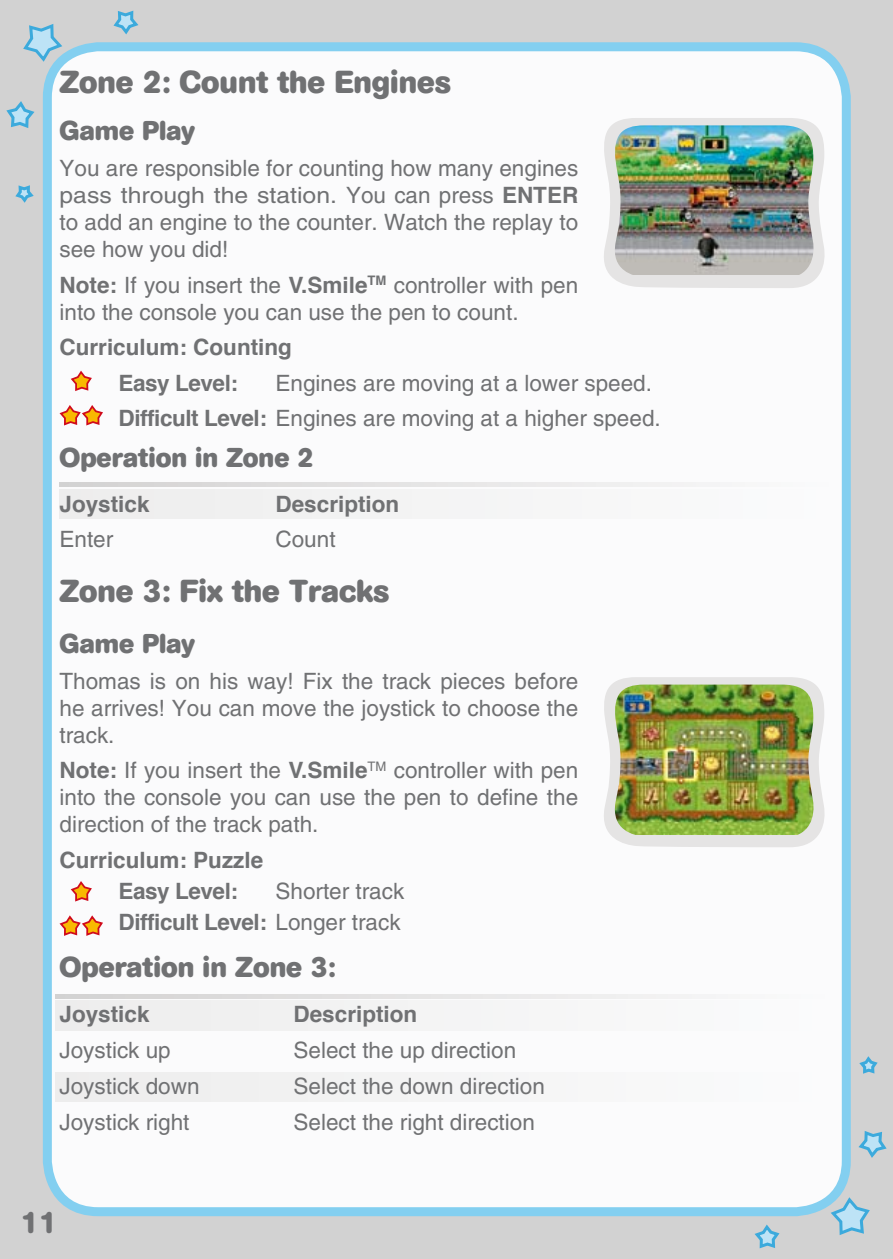
<style>
.page{position:relative;width:893px;height:1259px;background:#d2d2d2}
.page>*{position:absolute;margin:0;border:0;box-sizing:border-box;transform-origin:0 0}
.t1{font:700 31.5px "AG Book Rounded";color:#707173}
.t2{font:700 30px "AG Book Rounded";color:#707173}
.t3{font:700 28.5px "AG Book Rounded";color:#707173}
.t4{font:700 27px "AG Book Rounded";color:#707173}
.t5{font:22.5px/27px "Helvetica";color:#707173;text-align:justify}
.t6{font:700 22.5px/35.4px "Helvetica";color:#707173;text-align:center}
.s1{font-weight:700}
</style>
<div class="page">
<svg style="left:23px;top:24px;width:42px;height:40px"></svg>
<svg style="left:6px;top:101px;width:29px;height:27px"></svg>
<svg style="left:113px;top:10px;width:26px;height:25px"></svg>
<svg style="left:15px;top:185px;width:19px;height:18px"></svg>
<svg style="left:828px;top:1194px;width:42px;height:41px"></svg>
<svg style="left:858px;top:1131px;width:29px;height:27px"></svg>
<svg style="left:754px;top:1224px;width:26px;height:25px"></svg>
<svg style="left:859px;top:1056px;width:19px;height:18px"></svg>
<div style="left:47px;top:47px;width:799px;height:1164px;background:#fbfbfc;border-radius:51px"></div>
<div style="left:43px;top:42px;width:808px;height:1174px;border:9px solid #83cff0;border-radius:51px"></div>
<svg style="left:70px;top:370px;width:22px;height:21px"></svg>
<svg style="left:59px;top:405px;width:44px;height:21px"></svg>
<div style="left:60px;top:489px;width:773px;height:30px;background:#f4f4f4"></div>
<svg style="left:60px;top:483px;width:600px;height:4px"></svg>
<svg style="left:70px;top:881px;width:22px;height:21px"></svg>
<svg style="left:59px;top:915px;width:44px;height:21px"></svg>
<div style="left:55px;top:1001px;width:774px;height:29px;background:#f4f4f4"></div>
<svg style="left:55px;top:994px;width:601px;height:4px"></svg>
<div style="left:55px;top:1072px;width:774px;height:29px;background:#f4f4f4"></div>
<svg style="left:604px;top:118px;width:221px;height:170px"></svg>
<img style="left:613px;top:125px;width:201px;height:149px">
<svg style="left:604px;top:677px;width:221px;height:170px"></svg>
<img style="left:613px;top:684px;width:201px;height:150px">
<h1 class="t1" style="left:60px;top:64px;width:393px">Zone 2: Count the Engines</h1>
<p class="t4" style="left:60px;top:115px;width:137px">Game Play</p>
<p class="t5" style="left:60px;top:154px;width:520px">You are responsible for counting how many engines pass through the station. You can press <span class="s1">ENTER </span>to add an engine to the counter. Watch the replay to see how you did!</p>
<p class="t5" style="left:60px;top:271px;width:520px"><span class="s1">Note:</span> If you insert the <span class="s1">V.Smile</span><sup>TM</sup> controller with pen into the console you can use the pen to count.</p>
<p class="t6" style="left:60px;top:331px;width:234px">Curriculum: Counting<br>Easy Level:</p>
<p class="t5" style="left:119px;top:365px;width:544px;line-height:35.4px;text-indent:157px">Engines are moving at a lower speed.<br><span class="s1">Difficult Level:</span> Engines are moving at a higher speed.</p>
<p class="t4" style="left:60px;top:442px;width:253px">Operation in Zone 2</p>
<p class="t6" style="left:60px;top:487px;width:92px">Joystick</p>
<p class="t6" style="left:276px;top:487px;width:125px">Description</p>
<p class="t5" style="left:60px;top:525px;width:55px">Enter</p>
<p class="t5" style="left:276px;top:525px;width:62px">Count</p>
<h1 class="t1" style="left:60px;top:572px;width:332px">Zone 3: Fix the Tracks</h1>
<p class="t4" style="left:60px;top:628px;width:137px">Game Play</p>
<p class="t5" style="left:60px;top:667px;width:520px">Thomas is on his way! Fix the track pieces before he arrives! You can move the joystick to choose the track.</p>
<p class="t5" style="left:60px;top:756px;width:520px"><span class="s1">Note:</span> If you insert the <span class="s1">V.Smile</span><sup>TM</sup> controller with pen into the console you can use the pen to define the direction of the track path.</p>
<p class="t6" style="left:119px;top:845px;width:146px;line-height:31.2px;text-align:left;text-indent:-59px">Curriculum: Puzzle<br>Easy Level:</p>
<p class="t5" style="left:119px;top:875px;width:287px;line-height:31.2px;text-align:right">Shorter track<br><span class="s1">Difficult Level:</span> Longer track</p>
<p class="t3" style="left:60px;top:950px;width:278px">Operation in Zone 3:</p>
<p class="t6" style="left:60px;top:997px;width:92px">Joystick</p>
<p class="t6" style="left:294px;top:997px;width:125px">Description</p>
<p class="t5" style="left:60px;top:1036px;width:113px">Joystick up</p>
<p class="t5" style="left:294px;top:1036px;width:224px">Select the up direction</p>
<p class="t5" style="left:60px;top:1072px;width:142px">Joystick down</p>
<p class="t5" style="left:294px;top:1072px;width:253px">Select the down direction</p>
<p class="t5" style="left:60px;top:1108px;width:132px">Joystick right</p>
<p class="t5" style="left:294px;top:1108px;width:243px">Select the right direction</p>
<h2 class="t2" style="left:21px;top:1204px;width:38px">11</h2>
</div>
